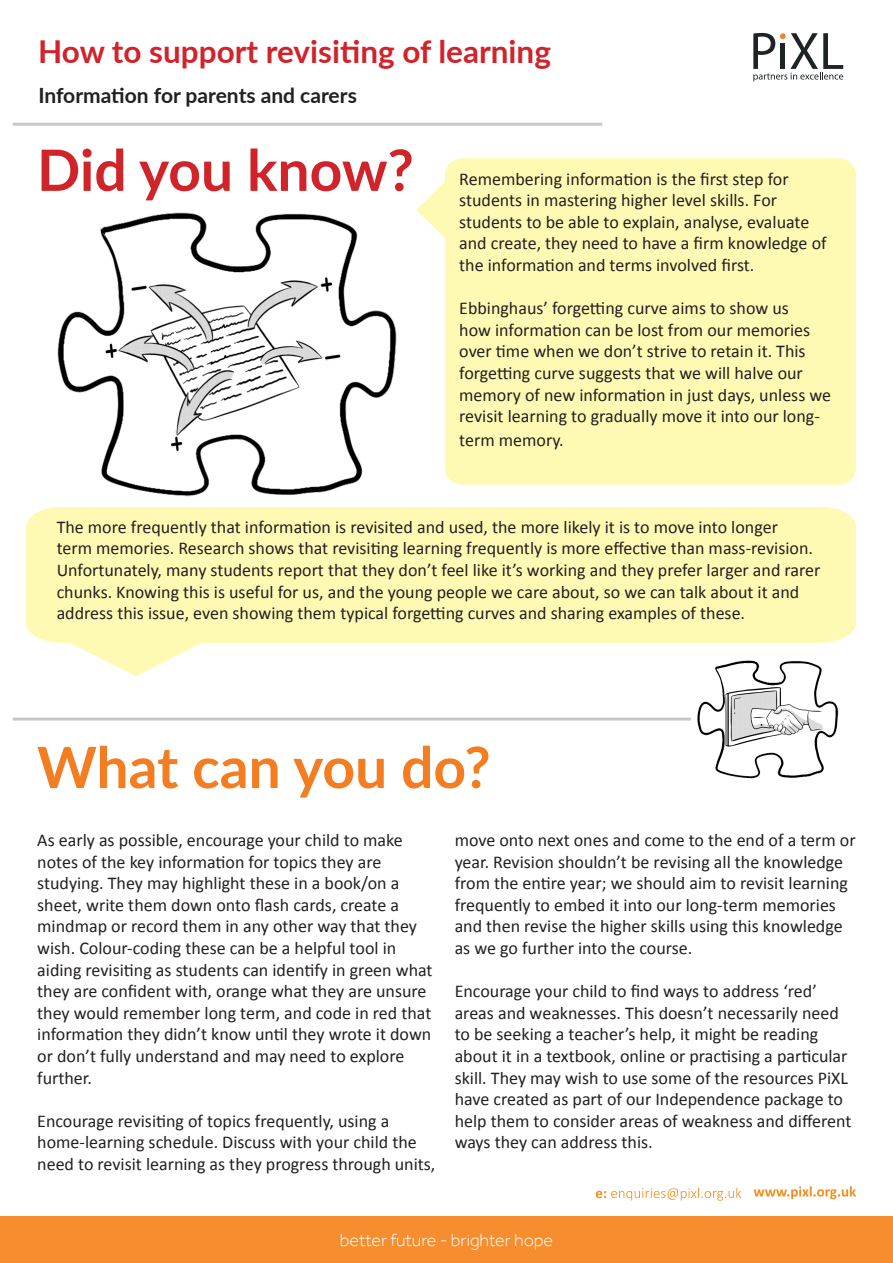
<style>
.page{position:relative;width:893px;height:1263px;background:#fff}
.page>*{position:absolute;margin:0;border:0;box-sizing:border-box;transform-origin:0 0}
.t1{font:700 57px "Lato";color:#f47d21}
.t2{font:700 57px "Lato";color:#d1232a}
.t3{font:700 31.5px "Lato";color:#d1232a}
.t4{font:700 21px "Lato";color:#231f20}
.t5{font:18px/21.6px "Calibri";color:#231f20}
.t6{font:300 18px "Effra";color:#fff}
</style>
<div class="page">
<hr style="left:13px;top:123px;width:589px;height:3px;background:#c7c8ca">
<div style="left:425px;top:158px;width:431px;height:327px;background:#fffab3"></div>
<svg style="left:26px;top:507px;width:830px;height:169px;fill:#fffab3"></svg>
<hr style="left:13px;top:717px;width:678px;height:3px;background:#c7c8ca">
<img style="left:57px;top:201px;width:370px;height:296px">
<img style="left:688px;top:647px;width:160px;height:132px">
<svg style="left:754px;top:1186px;width:102px;height:13px"></svg>
<svg style="left:596px;top:1188px;width:145px;height:12px"></svg>
<div style="left:0;top:1216px;width:893px;height:47px;background:#f68e30"></div>
<svg style="left:753px;top:33px;width:90px;height:48px"></svg>
<p class="t3" style="left:38px;top:28px;width:514px">How to support revisiting of learning</p>
<p class="t4" style="left:38px;top:80px;width:320px">Information for parents and carers</p>
<p class="t2" style="left:37px;top:128px;width:378px">Did you know?</p>
<p class="t5" style="left:459px;top:168px;width:369px">Remembering information is the first step for students in mastering higher level skills. For students to be able to explain, analyse, evaluate and create, they need to have a firm knowledge of the information and terms involved first.</p>
<p class="t5" style="left:459px;top:298px;width:373px">Ebbinghaus’ forgetting curve aims to show us<br>how information can be lost from our memories over time when we don’t strive to retain it. This forgetting curve suggests that we will halve our memory of new information in just days, unless we revisit learning to gradually move it into our long-</p>
<p class="t5" style="left:459px;top:429px;width:106px">term memory.</p>
<p class="t5" style="left:57px;top:516px;width:765px">The more frequently that information is revisited and used, the more likely it is to move into longer<br>term memories. Research shows that revisiting learning frequently is more effective than mass-revision.<br>Unfortunately, many students report that they don’t feel like it’s working and they prefer larger and rarer chunks. Knowing this is useful for us, and the young people we care about, so we can talk about it and address this issue, even showing them typical forgetting curves and sharing examples of these.</p>
<p class="t1" style="left:37px;top:725px;width:455px">What can you do?</p>
<p class="t5" style="left:37px;top:829px;width:397px">As early as possible, encourage your child to make notes of the key information for topics they are studying. They may highlight these in a book/on a sheet, write them down onto flash cards, create a mindmap or record them in any other way that they wish. Colour-coding these can be a helpful tool in aiding revisiting as students can identify in green what they are confident with, orange what they are unsure they would remember long term, and code in red that information they didn’t know until they wrote it down or don’t fully understand and may need to explore further.</p>
<p class="t5" style="left:37px;top:1110px;width:400px">Encourage revisiting of topics frequently, using a home-learning schedule. Discuss with your child the need to revisit learning as they progress through units,</p>
<p class="t5" style="left:455px;top:829px;width:402px">move onto next ones and come to the end of a term or year. Revision shouldn’t be revising all the knowledge from the entire year; we should aim to revisit learning frequently to embed it into our long-term memories and then revise the higher skills using this knowledge as we go further into the course.</p>
<p class="t5" style="left:455px;top:980px;width:398px">Encourage your child to find ways to address ‘red’ areas and weaknesses. This doesn’t necessarily need to be seeking a teacher’s help, it might be reading about it in a textbook, online or practising a particular skill. They may wish to use some of the resources PiXL have created as part of our Independence package to help them to consider areas of weakness and different ways they can address this.</p>
<p class="t6" style="left:340px;top:1229px;width:215px">better future - brighter hope</p>
</div>
